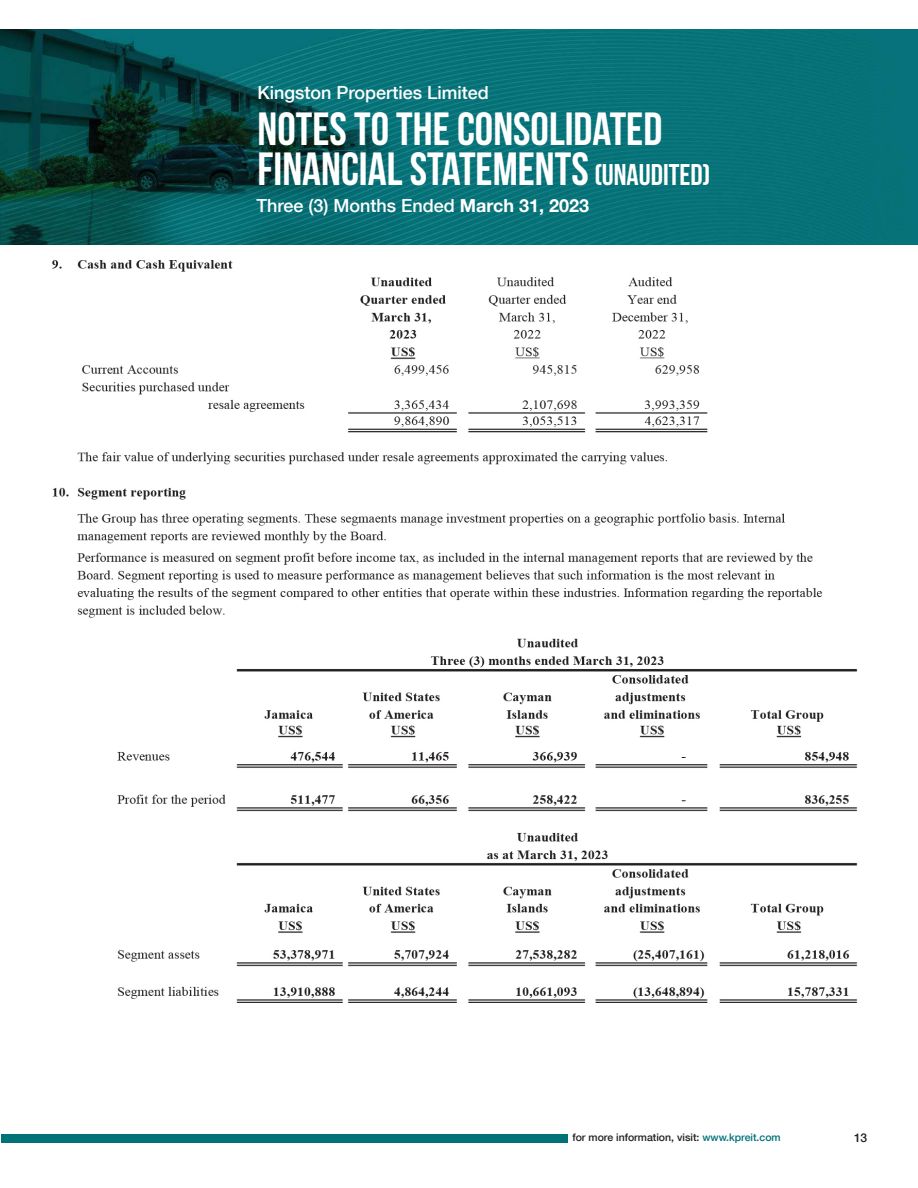
<style>
.page{position:relative;width:918px;height:1188px;background:#fff}
.page>*{position:absolute;margin:0;border:0;box-sizing:border-box;transform-origin:0 0}
.t1{font:46.5px/40.5px "Bebas Neue";color:#fff}
.t2{font:500 18px "Helvetica Neue";color:#fff}
.t3{font:500 12px "Helvetica Neue";color:#221f1f}
.t4{font:500 10.5px "Helvetica Neue";color:#221f1f}
.s1{font-size:30px}
.s2{font-weight:700}
.s3{color:#007278}
</style>
<div class="page">
<div style="left:1px;top:1134px;width:567px;height:9px;background:#007278"></div>
<img style="left:0;top:29px;width:918px;height:215px">
<img style="left:52px;top:260px;width:806px;height:743px">
<p class="t2" style="left:258px;top:86px;width:233px">Kingston Properties Limited</p>
<h1 class="t1" style="left:258px;top:108px;width:454px">NOTES TO THE CONSOLIDATED<br>FINANCIAL STATEMENTS <span class="s1">(UNAUDITED)</span></h1>
<p class="t2" style="left:256px;top:199px;width:334px">Three (3) Months Ended <span class="s2">March 31, 2023</span></p>
<p class="t4" style="left:572px;top:1133px;width:210px">for more information, visit: <span class="s3">www.kpreit.com</span></p>
<p class="t3" style="left:854px;top:1133px;width:15px">13</p>
</div>
